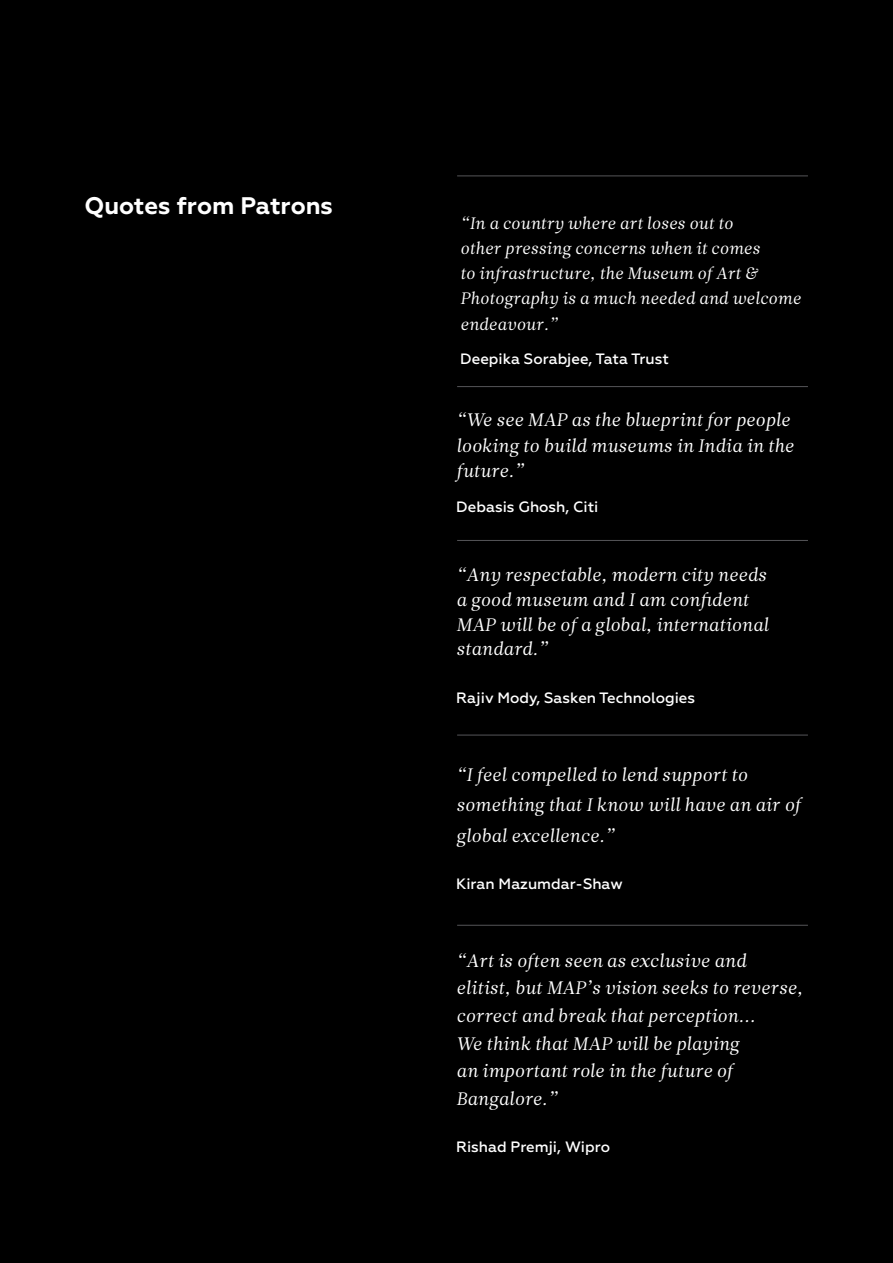
<style>
.page{position:relative;width:893px;height:1263px;background:#000}
.page>*{position:absolute;margin:0;border:0;box-sizing:border-box;transform-origin:0 0}
.t1{font:700 24px "Geometria";color:#fff}
.t2{font:18px/27.6px "Leitura News Italic 1";color:#fff}
.t3{font:16.5px/25.2px "Leitura News Italic 1";color:#fff}
.t4{font:500 15px "Geometria";color:#fff}
</style>
<div class="page">
<hr style="left:457px;top:176px;width:351px;height:1px;background:#565659">
<hr style="left:457px;top:386px;width:351px;height:1px;background:#565659">
<hr style="left:457px;top:540px;width:351px;height:1px;background:#565659">
<hr style="left:457px;top:735px;width:351px;height:1px;background:#565659">
<hr style="left:457px;top:925px;width:351px;height:1px;background:#565659">
<h1 class="t1" style="left:84px;top:191px;width:250px">Quotes from Patrons</h1>
<p class="t3" style="left:460px;top:211px;width:342px">“In a country where art loses out to<br>other pressing concerns when it comes<br>to infrastructure, the Museum of Art &amp;<br>Photography is a much needed and welcome endeavour.”</p>
<p class="t4" style="left:460px;top:350px;width:210px">Deepika Sorabjee, Tata Trust</p>
<p class="t2" style="left:456px;top:407px;width:339px;line-height:25.8px">“We see MAP as the blueprint for people looking to build museums in India in the future.”</p>
<p class="t4" style="left:456px;top:498px;width:144px">Debasis Ghosh, Citi</p>
<p class="t2" style="left:456px;top:563px;width:314px;line-height:24.6px">“Any respectable, modern city needs a good museum and I am confident<br>MAP will be of a global, international standard.”</p>
<p class="t4" style="left:456px;top:688px;width:241px">Rajiv Mody, Sasken Technologies</p>
<p class="t2" style="left:456px;top:759px;width:346px;line-height:30.6px">“I feel compelled to lend support to something that I know will have an air of global excellence.”</p>
<p class="t4" style="left:456px;top:875px;width:168px">Kiran Mazumdar-Shaw</p>
<p class="t2" style="left:456px;top:947px;width:348px">“Art is often seen as exclusive and elitist, but MAP’s vision seeks to reverse, correct and break that perception...<br>We think that MAP will be playing<br>an important role in the future of<br>Bangalore.”</p>
<p class="t4" style="left:456px;top:1138px;width:155px">Rishad Premji, Wipro</p>
</div>
